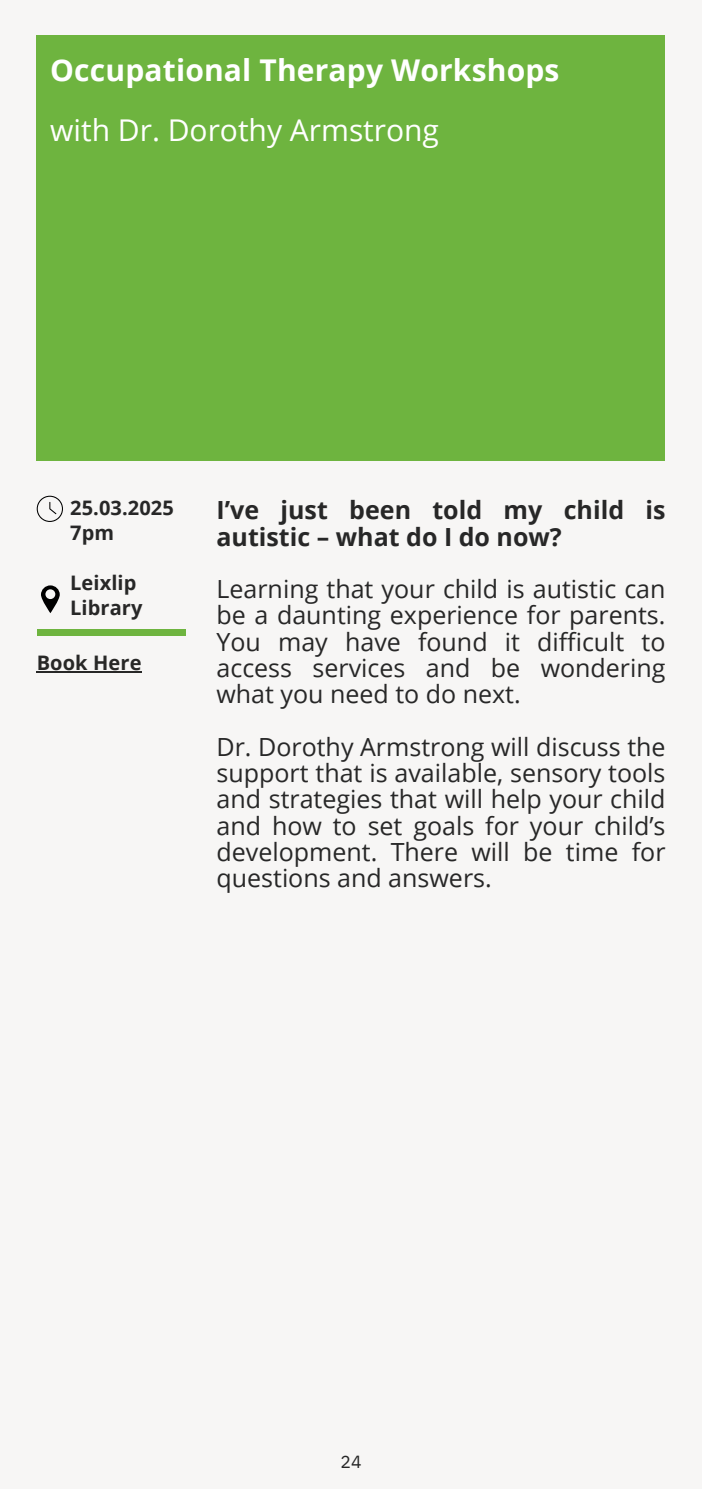
<style>
.page{position:relative;width:702px;height:1489px;background:#fff}
.page>*{position:absolute;margin:0;border:0;box-sizing:border-box;transform-origin:0 0}
.t1{font:700 30px "Open Sans";letter-spacing:.005em;color:#fff}
.t2{font:30px "Open Sans";color:#fff}
.t3{font:25px/26.2px "Open Sans";color:#272727;text-align:justify}
.t4{font:700 25px/26.2px "Open Sans";color:#272727}
.t5{font:700 20px "Open Sans";letter-spacing:.005em;color:#272727}
.t6{font:700 20px "Open Sans";letter-spacing:.005em;color:#282827}
.t7{font:17.5px "IBM Plex Sans";color:#272727}
</style>
<div class="page">
<div style="left:0;top:0;width:701px;height:1489px;background:#f7f6f5"></div>
<div style="left:37px;top:629px;width:148px;height:6px;background:#6eb43f"></div>
<div style="left:37px;top:35px;width:628px;height:426px;background:#6eb43f"></div>
<svg style="left:37px;top:496px;width:26px;height:26px"></svg>
<svg style="left:41px;top:585px;width:19px;height:28px"></svg>
<hr style="left:37px;top:671px;width:105px;height:2px;background:#282827">
<p class="t1" style="left:50px;top:49px;width:510px">Occupational Therapy Workshops</p>
<h3 class="t2" style="left:50px;top:109px;width:390px">with Dr. Dorothy Armstrong</h3>
<h1 class="t5" style="left:70px;top:494px;width:105px">25.03.2025</h1>
<h2 class="t5" style="left:70px;top:519px;width:45px">7pm</h2>
<p class="t5" style="left:70px;top:569px;width:68px">Leixlip</p>
<p class="t5" style="left:70px;top:594px;width:74px">Library</p>
<h4 class="t6" style="left:37px;top:648px;width:106px">Book Here</h4>
<p class="t4" style="left:216px;top:497px;width:450px">I’ve just been told my child is autistic – what do I do now?</p>
<p class="t3" style="left:216px;top:575px;width:450px">Learning that your child is autistic can be a daunting experience for parents.<br>You may have found it difficult to access services and be wondering what you need to do next.</p>
<p class="t3" style="left:216px;top:733px;width:450px">Dr. Dorothy Armstrong will discuss the support that is available, sensory tools and strategies that will help your child and how to set goals for your child’s development. There will be time for questions and answers.</p>
<p class="t7" style="left:340px;top:1450px;width:22px">24</p>
</div>
